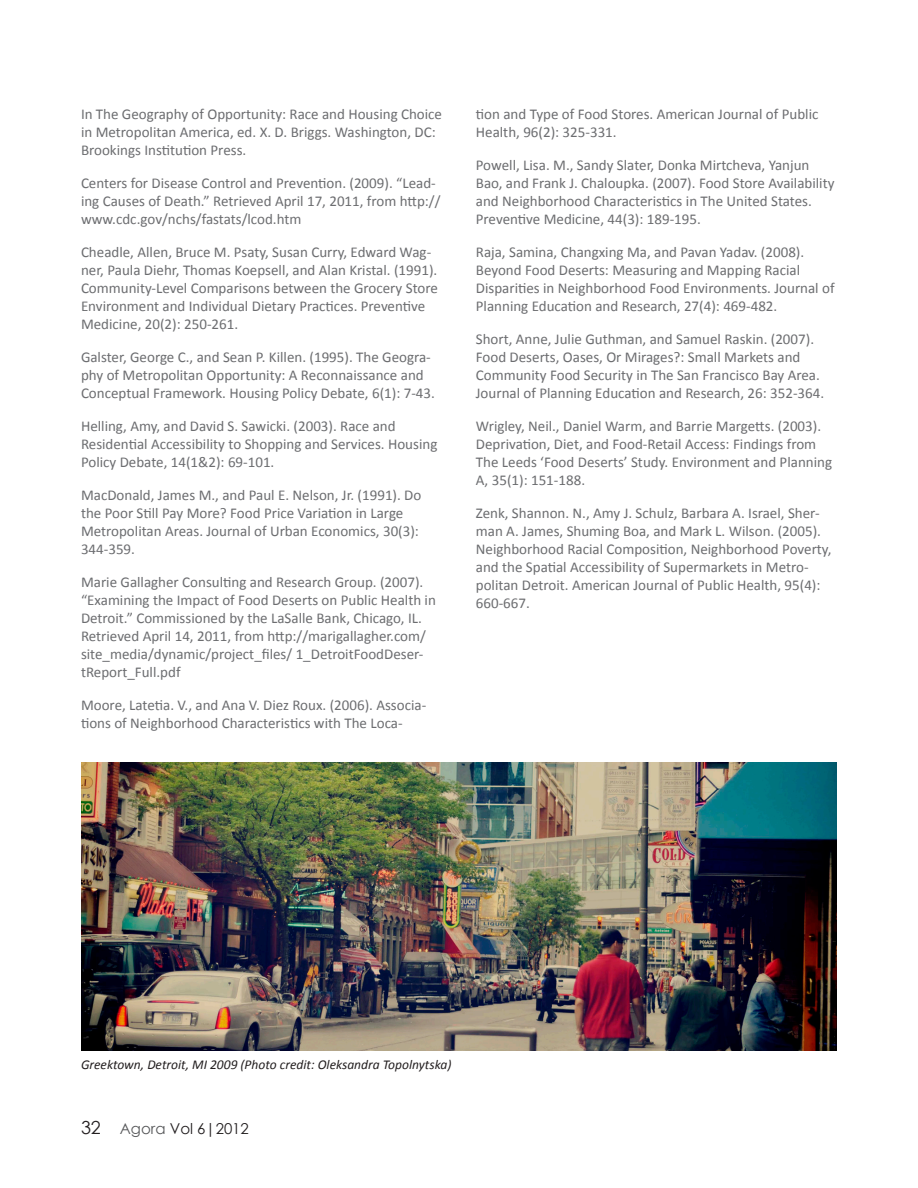
<style>
.page{position:relative;width:918px;height:1188px;background:#fff}
.page>*{position:absolute;margin:0;border:0;box-sizing:border-box;transform-origin:0 0}
.Agora_Works_Cited{font:15px/18px "Calibri";color:#6c6d70}
.t1{font:15px "Century Gothic";color:#231f20}
.t2{font:italic 13.5px "Calibri";color:#231f20}
.s1{font-size:18px}
.s2{color:#57585a}
</style>
<div class="page">
<img style="left:81px;top:762px;width:756px;height:288px">
<p class="Agora_Works_Cited" style="left:81px;top:105px;width:363px">In The Geography of Opportunity: Race and Housing Choice in Metropolitan America, ed. X. D. Briggs. Washington, DC:<br>Brookings Institution Press.</p>
<p class="Agora_Works_Cited" style="left:81px;top:174px;width:361px">Centers for Disease Control and Prevention. (2009). “Lead&shy;ing Causes of Death.” Retrieved April 17, 2011, from http:// www.cdc.gov/nchs/fastats/lcod.htm</p>
<p class="Agora_Works_Cited" style="left:81px;top:243px;width:358px">Cheadle, Allen, Bruce M. Psaty, Susan Curry, Edward Wag&shy;ner, Paula Diehr, Thomas Koepsell, and Alan Kristal. (1991).<br>Community-Level Comparisons between the Grocery Store Environment and Individual Dietary Practices. Preventive Medicine, 20(2): 250-261.</p>
<p class="Agora_Works_Cited" style="left:81px;top:348px;width:355px">Galster, George C., and Sean P. Killen. (1995). The Geogra&shy;phy of Metropolitan Opportunity: A Reconnaissance and<br>Conceptual Framework. Housing Policy Debate, 6(1): 7-43.</p>
<p class="Agora_Works_Cited" style="left:81px;top:417px;width:358px">Helling, Amy, and David S. Sawicki. (2003). Race and<br>Residential Accessibility to Shopping and Services. Housing<br>Policy Debate, 14(1&amp;2): 69-101.</p>
<p class="Agora_Works_Cited" style="left:81px;top:486px;width:342px">MacDonald, James M., and Paul E. Nelson, Jr. (1991). Do the Poor Still Pay More? Food Price Variation in Large Metropolitan Areas. Journal of Urban Economics, 30(3):<br>344-359.</p>
<p class="Agora_Works_Cited" style="left:81px;top:573px;width:356px">Marie Gallagher Consulting and Research Group. (2007). “Examining the Impact of Food Deserts on Public Health in Detroit.” Commissioned by the LaSalle Bank, Chicago, IL.<br>Retrieved April 14, 2011, from http://marigallagher.com/ site_media/dynamic/project_files/ 1_DetroitFoodDeser&shy;tReport_Full.pdf</p>
<p class="Agora_Works_Cited" style="left:81px;top:696px;width:347px">Moore, Latetia. V., and Ana V. Diez Roux. (2006). Associa&shy;tions of Neighborhood Characteristics with The Loca-</p>
<p class="Agora_Works_Cited" style="left:476px;top:105px;width:344px">tion and Type of Food Stores. American Journal of Public<br>Health, 96(2): 325-331.</p>
<p class="Agora_Works_Cited" style="left:476px;top:156px;width:360px">Powell, Lisa. M., Sandy Slater, Donka Mirtcheva, Yanjun Bao, and Frank J. Chaloupka. (2007). Food Store Availability and Neighborhood Characteristics in The United States.<br>Preventive Medicine, 44(3): 189-195.</p>
<p class="Agora_Works_Cited" style="left:476px;top:243px;width:360px">Raja, Samina, Changxing Ma, and Pavan Yadav. (2008).<br>Beyond Food Deserts: Measuring and Mapping Racial Disparities in Neighborhood Food Environments. Journal of Planning Education and Research, 27(4): 469-482.</p>
<p class="Agora_Works_Cited" style="left:476px;top:330px;width:350px">Short, Anne, Julie Guthman, and Samuel Raskin. (2007).<br>Food Deserts, Oases, Or Mirages?: Small Markets and Community Food Security in The San Francisco Bay Area.<br>Journal of Planning Education and Research, 26: 352-364.</p>
<p class="Agora_Works_Cited" style="left:476px;top:417px;width:358px">Wrigley, Neil., Daniel Warm, and Barrie Margetts. (2003).<br>Deprivation, Diet, and Food-Retail Access: Findings from The Leeds ‘Food Deserts’ Study. Environment and Planning A, 35(1): 151-188.</p>
<p class="Agora_Works_Cited" style="left:476px;top:504px;width:357px">Zenk, Shannon. N., Amy J. Schulz, Barbara A. Israel, Sher&shy;man A. James, Shuming Boa, and Mark L. Wilson. (2005).<br>Neighborhood Racial Composition, Neighborhood Poverty, and the Spatial Accessibility of Supermarkets in Metro&shy;politan Detroit. American Journal of Public Health, 95(4):<br>660-667.</p>
<p class="t2" style="left:81px;top:1055px;width:372px">Greektown, Detroit, MI 2009 (Photo credit: Oleksandra Topolnytska)</p>
<p class="t1" style="left:81px;top:1118px;width:169px"><span class="s1">32</span> <span class="s2">Agora</span> Vol 6|2012</p>
</div>
